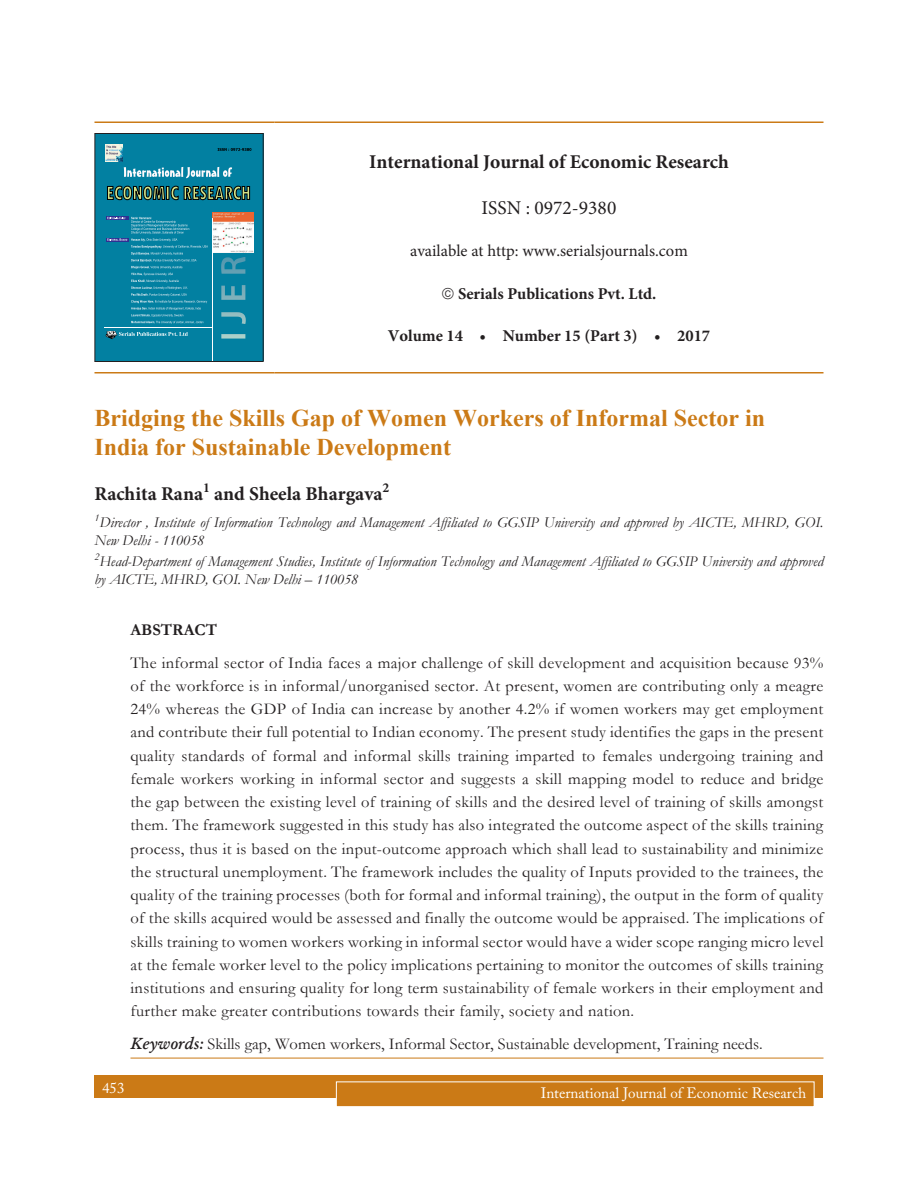
<style>
.page{position:relative;width:918px;height:1188px;background:#fff}
.page>*{position:absolute;margin:0;border:0;box-sizing:border-box;transform-origin:0 0}
.Chapter_Name{font:700 24px/28.8px "Times New Roman";color:#cb7a16}
.Author_Name{font:700 19.5px "Minion Pro";color:#231f20}
.t1{font:19.5px "Minion Pro";color:#231f20}
.Abstract_Body_text{font:16.5px/23.2px "Garamond";letter-spacing:.02em;color:#231f20;text-align:justify}
.Abstract_Below{font:16.5px "Garamond";color:#231f20}
.t2{font:700 16.5px "Minion Pro";color:#231f20}
.t3{font:16.5px "Minion Pro";color:#231f20}
.Abstract_Sub{font:700 16.5px "Garamond";color:#231f20}
.Affiliation{font:italic 15px/18px "Garamond";color:#231f20}
.t4{font:15px "Adobe Caslon Pro";color:#fff}
.Author_Name-2{font:700 13.65px "Minion Pro";color:#231f20}
.Affiliation-2{font:italic 10.5px "Garamond";color:#231f20}
.s1{font-weight:600;font-style:italic}
</style>
<div class="page">
<div style="left:94px;top:1076px;width:730px;height:22px;background:#cb7a16"></div>
<div style="left:336px;top:1082px;width:478px;height:25px;background:#cb7a16"></div>
<div style="left:336px;top:1082px;width:478px;height:25px;border:1px solid #fff"></div>
<hr style="left:130px;top:1058px;width:694px;height:1px;background:#cb7a16">
<hr style="left:94px;top:122px;width:180px;height:1px;background:#cb7a16">
<hr style="left:274px;top:122px;width:550px;height:1px;background:#cb7a16">
<hr style="left:94px;top:372px;width:180px;height:2px;background:#cb7a16">
<hr style="left:274px;top:372px;width:550px;height:2px;background:#cb7a16">
<div style="left:95px;top:134px;width:168px;height:227px;background:#0280a1"></div>
<svg style="left:107px;top:167px;width:143px;height:34px"></svg>
<svg style="left:218px;top:148px;width:33px;height:3px"></svg>
<hr style="left:105px;top:327px;width:107px;height:1px;background:#fff">
<hr style="left:106px;top:238px;width:23px;height:3px;background:#2e3092">
<hr style="left:106px;top:216px;width:23px;height:4px;background:#2e3092">
<svg style="left:107px;top:217px;width:101px;height:107px"></svg>
<svg style="left:221px;top:257px;width:25px;height:82px"></svg>
<img style="left:105px;top:145px;width:17px;height:17px">
<svg style="left:106px;top:331px;width:82px;height:8px"></svg>
<img style="left:213px;top:212px;width:40px;height:41px">
<hr style="left:212px;top:218px;width:1px;height:143px;background:#fff">
<div style="left:94px;top:133px;width:170px;height:229px;border:1px solid #231f20"></div>
<p class="Author_Name" style="left:369px;top:148px;width:361px">International Journal of Economic Research</p>
<p class="t1" style="left:482px;top:195px;width:136px">ISSN : 0972-9380</p>
<p class="t3" style="left:410px;top:240px;width:279px">available at http: www.serialsjournals.com</p>
<p class="t2" style="left:458px;top:282px;width:200px">Serials Publications Pvt. Ltd.</p>
<p class="t2" style="left:388px;top:324px;width:324px">Volume 14 • Number 15 (Part 3) • 2017</p>
<p class="Chapter_Name" style="left:94px;top:403px;width:672px">Bridging the Skills Gap of Women Workers of Informal Sector in<br>India for Sustainable Development</p>
<p class="Author_Name" style="left:94px;top:480px;width:110px">Rachita Rana</p>
<p class="Author_Name-2" style="left:203px;top:478px;width:8px">1</p>
<p class="Author_Name" style="left:214px;top:480px;width:170px">and Sheela Bhargava</p>
<p class="Author_Name-2" style="left:383px;top:478px;width:8px">2</p>
<p class="Affiliation-2" style="left:94px;top:510px;width:6px">1</p>
<p class="Affiliation" style="left:94px;top:513px;width:730px;text-indent:5px">Director , Institute of Information Technology and Management Affiliated to GGSIP University and approved by AICTE, MHRD, GOI.<br>New Delhi - 110058</p>
<p class="Affiliation-2" style="left:94px;top:549px;width:6px">2</p>
<p class="Affiliation" style="left:94px;top:552px;width:730px;text-indent:5px">Head-Department of Management Studies, Institute of Information Technology and Management Affiliated to GGSIP University and approved by AICTE, MHRD, GOI. New Delhi – 110058</p>
<p class="Abstract_Sub" style="left:130px;top:619px;width:88px">ABSTRACT</p>
<p class="Abstract_Body_text" style="left:130px;top:650px;width:695px">The informal sector of India faces a major challenge of skill development and acquisition because 93% of the workforce is in informal/unorganised sector. At present, women are contributing only a meagre 24% whereas the GDP of India can increase by another 4.2% if women workers may get employment and contribute their full potential to Indian economy. The present study identifies the gaps in the present quality standards of formal and informal skills training imparted to females undergoing training and female workers working in informal sector and suggests a skill mapping model to reduce and bridge the gap between the existing level of training of skills and the desired level of training of skills amongst them. The framework suggested in this study has also integrated the outcome aspect of the skills training process, thus it is based on the input-outcome approach which shall lead to sustainability and minimize the structural unemployment. The framework includes the quality of Inputs provided to the trainees, the quality of the training processes (both for formal and informal training), the output in the form of quality of the skills acquired would be assessed and finally the outcome would be appraised. The implications of skills training to women workers working in informal sector would have a wider scope ranging micro level at the female worker level to the policy implications pertaining to monitor the outcomes of skills training institutions and ensuring quality for long term sustainability of female workers in their employment and further make greater contributions towards their family, society and nation.</p>
<p class="Abstract_Below" style="left:130px;top:1032px;width:634px"><span class="s1">Keywords:</span> Skills gap, Women workers, Informal Sector, Sustainable development, Training needs.</p>
<p class="t4" style="left:102px;top:1079px;width:24px">453</p>
<p class="t4" style="left:541px;top:1084px;width:267px">International Journal of Economic Research</p>
</div>
